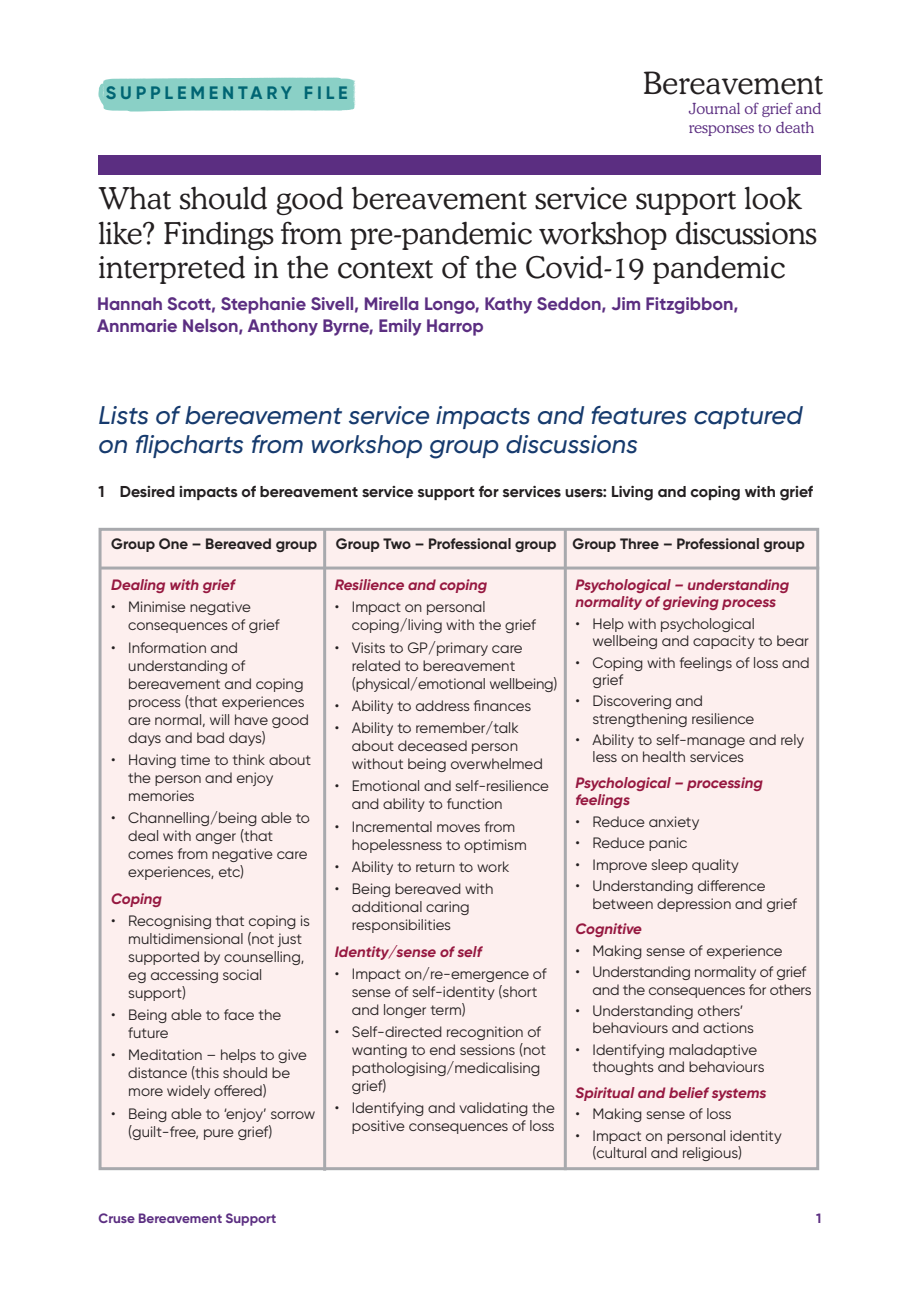
<style>
.page{position:relative;width:920px;height:1290px;background:#fff}
.page>*{position:absolute;margin:0;border:0;box-sizing:border-box;transform-origin:0 0}
.t1{font:300 30.6px "Cooper BT";color:#231f20}
.t2{font:300 30px/34.5px "Cooper BT";color:#231f20}
.t3{font:italic 500 25.5px/28.5px "Gilroy";color:#163a6d}
.t4{font:700 18px/21.6px "Gilroy";color:#5b2e81}
.t5{font:700 18px "Gilroy";letter-spacing:.21em;color:#006573}
.t6{font:700 15.75px "Gilroy";color:#231f20}
.t7{font:300 15.3px/18.3px "Cooper BT";color:#5b2e81}
.t8{font:15px/18px "Gilroy";color:#231f20}
.t9{font:italic 700 15px/17.2px "Gilroy";color:#961840}
.t10{font:700 15px "Gilroy";color:#231f20}
.t11{font:700 13.5px "Gilroy";color:#5b2e81}
</style>
<div class="page">
<div style="left:102px;top:531px;width:714px;height:636px;background:#fdefee"></div>
<div style="left:99px;top:528px;width:720px;height:642px;border:3px solid #a8a9ad"></div>
<hr style="left:101px;top:566px;width:718px;height:3px;background:#a8a9ad">
<svg style="left:98px;top:77px;width:258px;height:35px;background:#94d4cb"></svg>
<hr style="left:323px;top:528px;width:3px;height:643px;background:#a8a9ad">
<hr style="left:564px;top:528px;width:3px;height:642px;background:#a8a9ad">
<div style="left:99px;top:155px;width:722px;height:20px;background:#5b2e81"></div>
<p class="t5" style="left:106px;top:81px;width:243px">SUPPLEMENTARY FILE</p>
<h1 class="t1" style="left:643px;top:72px;width:182px">Bereavement</h1>
<p class="t7" style="left:689px;top:101px;width:134px">Journal of grief and responses to death</p>
<h2 class="t2" style="left:99px;top:184px;width:720px">What should good bereavement service support look like? Findings from pre-pandemic workshop discussions interpreted in the context of the Covid-19 pandemic</h2>
<p class="t4" style="left:97px;top:293px;width:643px">Hannah Scott, Stephanie Sivell, Mirella Longo, Kathy Seddon, Jim Fitzgibbon,<br>Annmarie Nelson, Anthony Byrne, Emily Harrop</p>
<h3 class="t3" style="left:99px;top:401px;width:706px">Lists of bereavement service impacts and features captured on flipcharts from workshop group discussions</h3>
<p class="t6" style="left:99px;top:481px;width:716px">1 Desired impacts of bereavement service support for services users: Living and coping with grief</p>
<p class="t10" style="left:111px;top:535px;width:207px">Group One – Bereaved group</p>
<p class="t10" style="left:336px;top:535px;width:470px">Group Two – Professional group Group Three – Professional group</p>
<p class="t9" style="left:111px;top:576px;width:125px">Dealing with grief</p>
<p class="t8" style="left:128px;top:598px;width:153px;text-indent:-17px">• Minimise negative consequences of grief</p>
<p class="t8" style="left:128px;top:638px;width:182px;text-indent:-17px">• Information and understanding of bereavement and coping process (that experiences are normal, will have good days and bad days)</p>
<p class="t8" style="left:128px;top:750px;width:184px;text-indent:-17px">• Having time to think about the person and enjoy memories</p>
<p class="t8" style="left:128px;top:809px;width:183px;text-indent:-17px">• Channelling/being able to deal with anger (that comes from negative care experiences, etc)</p>
<p class="t9" style="left:111px;top:890px;width:52px">Coping</p>
<p class="t8" style="left:128px;top:911px;width:183px;text-indent:-17px">• Recognising that coping is multidimensional (not just supported by counselling, eg accessing social support)</p>
<p class="t8" style="left:128px;top:1006px;width:154px;text-indent:-17px">• Being able to face the future</p>
<p class="t8" style="left:128px;top:1046px;width:180px;text-indent:-17px">• Meditation – helps to give distance (this should be more widely offered)</p>
<p class="t8" style="left:128px;top:1104px;width:189px;text-indent:-17px">• Being able to ‘enjoy’ sorrow (guilt-free, pure grief)</p>
<p class="t9" style="left:576px;top:576px;width:215px">Psychological – understanding normality of grieving process</p>
<p class="t8" style="left:593px;top:615px;width:218px;line-height:17.2px;text-indent:-17px">• Help with psychological wellbeing and capacity to bear</p>
<p class="t8" style="left:593px;top:653px;width:219px;line-height:17.2px;text-indent:-17px">• Coping with feelings of loss and grief</p>
<p class="t8" style="left:593px;top:692px;width:163px;line-height:17.2px;text-indent:-17px">• Discovering and strengthening resilience</p>
<p class="t8" style="left:593px;top:731px;width:213px;line-height:17.2px;text-indent:-17px">• Ability to self-manage and rely less on health services</p>
<p class="t9" style="left:576px;top:774px;width:189px">Psychological – processing feelings</p>
<p class="t8" style="left:576px;top:812px;width:125px">• Reduce anxiety</p>
<p class="t8" style="left:576px;top:834px;width:113px">• Reduce panic</p>
<p class="t8" style="left:576px;top:855px;width:165px">• Improve sleep quality</p>
<p class="t8" style="left:593px;top:877px;width:206px;line-height:17.2px;text-indent:-17px">• Understanding difference between depression and grief</p>
<p class="t9" style="left:576px;top:920px;width:68px">Cognitive</p>
<p class="t8" style="left:576px;top:941px;width:209px">• Making sense of experience</p>
<p class="t8" style="left:593px;top:963px;width:221px;line-height:17.2px;text-indent:-17px">• Understanding normality of grief and the consequences for others</p>
<p class="t8" style="left:593px;top:1002px;width:163px;line-height:17.2px;text-indent:-17px">• Understanding others’ behaviours and actions</p>
<p class="t8" style="left:593px;top:1041px;width:173px;line-height:17.2px;text-indent:-17px">• Identifying maladaptive thoughts and behaviours</p>
<p class="t9" style="left:576px;top:1084px;width:192px">Spiritual and belief systems</p>
<p class="t8" style="left:576px;top:1105px;width:158px">• Making sense of loss</p>
<p class="t8" style="left:593px;top:1127px;width:191px;line-height:17.2px;text-indent:-17px">• Impact on personal identity (cultural and religious)</p>
<p class="t9" style="left:335px;top:576px;width:154px">Resilience and coping</p>
<p class="t8" style="left:352px;top:598px;width:185px;text-indent:-17px">• Impact on personal coping/living with the grief</p>
<p class="t8" style="left:352px;top:638px;width:207px;text-indent:-17px">• Visits to GP/primary care related to bereavement (physical/emotional wellbeing)</p>
<p class="t8" style="left:335px;top:696px;width:198px">• Ability to address finances</p>
<p class="t8" style="left:352px;top:719px;width:192px;text-indent:-17px">• Ability to remember/talk about deceased person without being overwhelmed</p>
<p class="t8" style="left:352px;top:777px;width:199px;text-indent:-17px">• Emotional and self-resilience and ability to function</p>
<p class="t8" style="left:352px;top:817px;width:176px;text-indent:-17px">• Incremental moves from hopelessness to optimism</p>
<p class="t8" style="left:335px;top:857px;width:176px">• Ability to return to work</p>
<p class="t8" style="left:352px;top:880px;width:143px;text-indent:-17px">• Being bereaved with additional caring responsibilities</p>
<p class="t9" style="left:335px;top:943px;width:148px">Identity/sense of self</p>
<p class="t8" style="left:352px;top:964px;width:196px;text-indent:-17px">• Impact on/re-emergence of sense of self-identity (short and longer term)</p>
<p class="t8" style="left:352px;top:1023px;width:196px;text-indent:-17px">• Self-directed recognition of wanting to end sessions (not pathologising/medicalising grief)</p>
<p class="t8" style="left:335px;top:1099px;width:221px;text-align:right">• Identifying and validating the positive consequences of loss</p>
<p class="t11" style="left:99px;top:1210px;width:179px">Cruse Bereavement Support</p>
<p class="t11" style="left:816px;top:1210px;width:7px">1</p>
</div>
